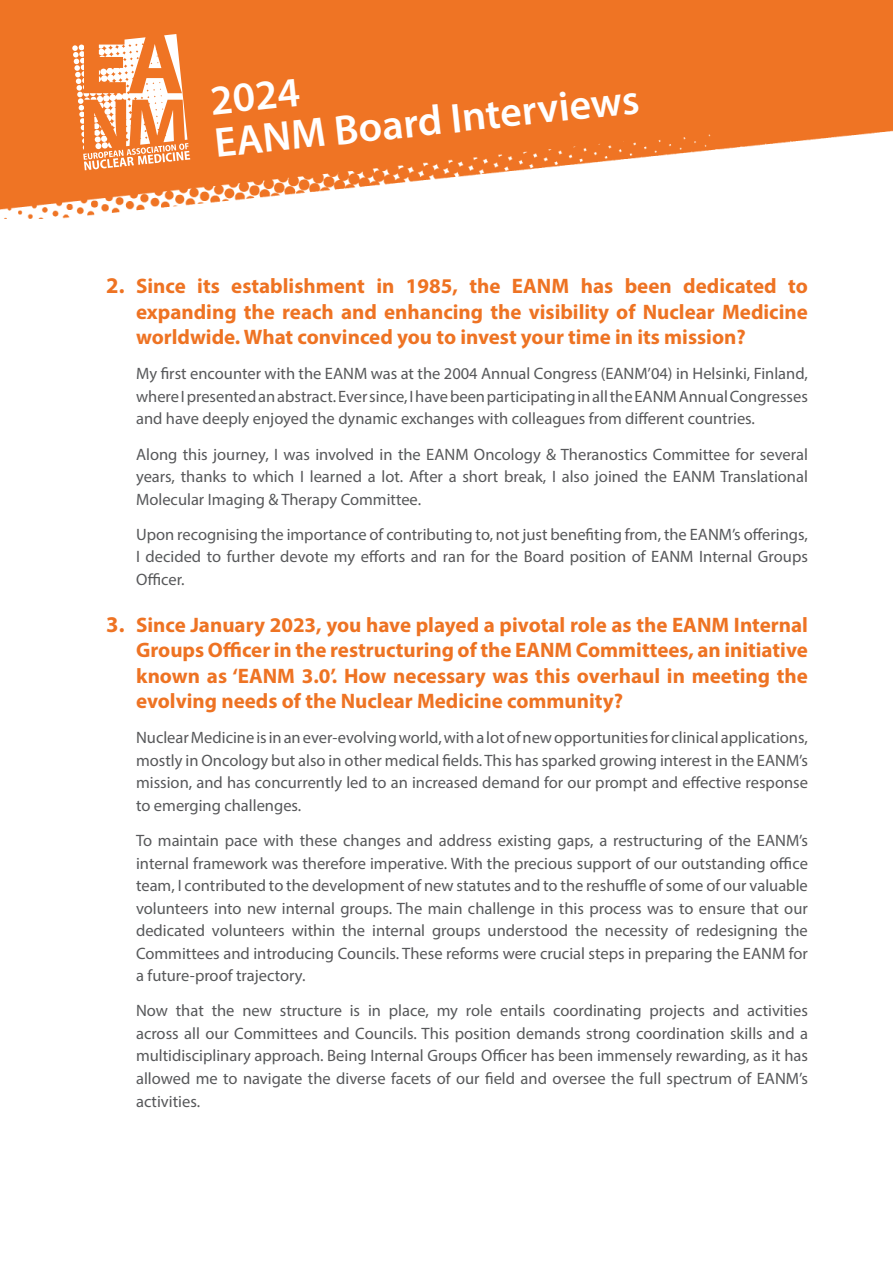
<style>
.page{position:relative;width:893px;height:1263px;background:#fff}
.page>*{position:absolute;margin:0;border:0;box-sizing:border-box;transform-origin:0 0}
.t1{font:600 42px/42.8px "Myriad Pro";color:#fff}
.t2{font:700 21px/25.5px "Myriad Pro";color:#ee7323;text-align:justify}
.t3{font:16.5px/22.5px "Myriad Pro";color:#57585a;text-align:justify}
.s1{font-size:22.5px}
</style>
<div class="page">
<img style="left:0;top:0;width:893px;height:219px">
<svg style="left:72px;top:34px;width:118px;height:136px"></svg>
<h1 class="t1" style="left:208px;top:78px;width:428px;rotate:-6deg">2024<br>EANM Board Interviews</h1>
<p class="t2" style="left:136px;top:272px;width:673px;text-indent:-30px"><span class="s1">2.</span> Since its establishment in 1985, the EANM has been dedicated to expanding the reach and enhancing the visibility of Nuclear Medicine worldwide. What convinced you to invest your time in its mission?</p>
<p class="t3" style="left:136px;top:362px;width:673px">My first encounter with the EANM was at the 2004 Annual Congress (EANM’04) in Helsinki, Finland, where I presented an abstract. Ever since, I have been participating in all the EANM Annual Congresses and have deeply enjoyed the dynamic exchanges with colleagues from different countries.</p>
<p class="t3" style="left:136px;top:442px;width:673px">Along this journey, I was involved in the EANM Oncology &amp; Theranostics Committee for several years, thanks to which I learned a lot. After a short break, I also joined the EANM Translational Molecular Imaging &amp; Therapy Committee.</p>
<p class="t3" style="left:136px;top:523px;width:673px">Upon recognising the importance of contributing to, not just benefiting from, the EANM’s offerings, I decided to further devote my efforts and ran for the Board position of EANM Internal Groups Officer.</p>
<p class="t2" style="left:136px;top:611px;width:673px;text-indent:-30px"><span class="s1">3.</span> Since January 2023, you have played a pivotal role as the EANM Internal Groups Officer in the restructuring of the EANM Committees, an initiative known as ‘EANM 3.0’. How necessary was this overhaul in meeting the evolving needs of the Nuclear Medicine community?</p>
<p class="t3" style="left:136px;top:726px;width:673px">Nuclear Medicine is in an ever-evolving world, with a lot of new opportunities for clinical applications, mostly in Oncology but also in other medical fields. This has sparked growing interest in the EANM’s mission, and has concurrently led to an increased demand for our prompt and effective response to emerging challenges.</p>
<p class="t3" style="left:136px;top:829px;width:673px">To maintain pace with these changes and address existing gaps, a restructuring of the EANM’s internal framework was therefore imperative. With the precious support of our outstanding office team, I contributed to the development of new statutes and to the reshuffle of some of our valuable volunteers into new internal groups. The main challenge in this process was to ensure that our dedicated volunteers within the internal groups understood the necessity of redesigning the Committees and introducing Councils. These reforms were crucial steps in preparing the EANM for a future-proof trajectory.</p>
<p class="t3" style="left:136px;top:999px;width:673px">Now that the new structure is in place, my role entails coordinating projects and activities across all our Committees and Councils. This position demands strong coordination skills and a multidisciplinary approach. Being Internal Groups Officer has been immensely rewarding, as it has allowed me to navigate the diverse facets of our field and oversee the full spectrum of EANM’s activities.</p>
</div>
